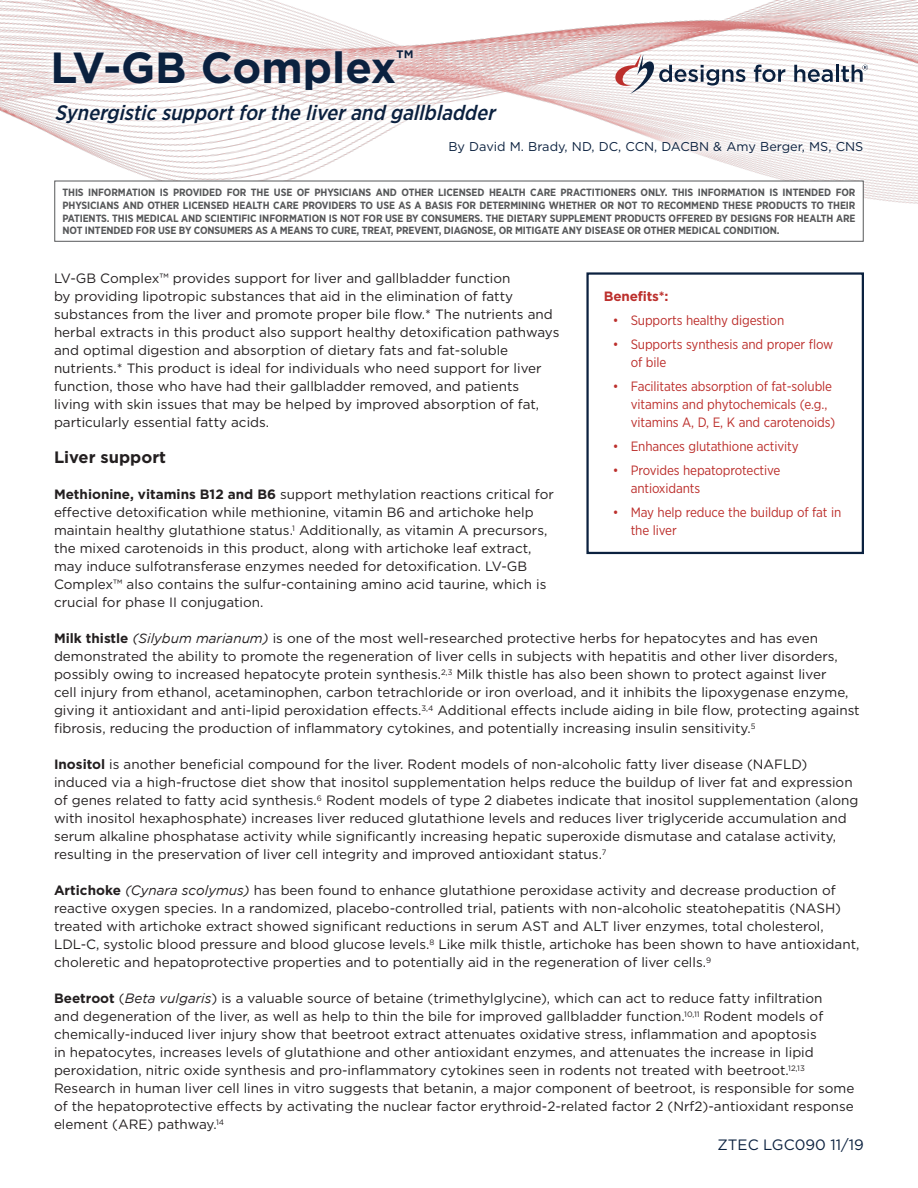
<style>
.page{position:relative;width:918px;height:1188px;background:#fff}
.page>*{position:absolute;margin:0;border:0;box-sizing:border-box;transform-origin:0 0}
.t1{font:700 43.5px "Gotham";color:#0b213f}
.t2{font:italic 500 21px "Gotham Narrow";color:#0b213f}
.t3{font:700 16.5px "Gotham";color:#231f20}
.t4{font:15px "Gotham";color:#0b213f}
.t5{font:13.5px/18px "Gotham";color:#231f20}
.t6{font:13.5px/18px "Gotham Narrow";letter-spacing:-.01em;color:#bc2f2c}
.t7{font:700 13.5px "Gotham";letter-spacing:-.01em;color:#bc2f2c}
.t8{font:12.75px "Gotham";color:#0b213f}
.t9{font:700 10.5px/12.6px "Gotham Narrow";letter-spacing:-.01em;color:#57585a;text-align:justify}
.s1{font-weight:700}
.s2{font-style:italic}
</style>
<div class="page">
<img style="left:0;top:0;width:918px;height:204px">
<svg style="left:608px;top:50px;width:137px;height:44px"></svg>
<svg style="left:754px;top:65px;width:31px;height:17px"></svg>
<svg style="left:794px;top:65px;width:39px;height:17px"></svg>
<hr style="left:836px;top:65px;width:3px;height:17px;background:#0b213f">
<svg style="left:841px;top:65px;width:27px;height:17px"></svg>
<div style="left:54px;top:181px;width:810px;height:61px;background:#fff;border:1px solid #57585a"></div>
<div style="left:440px;top:132px;width:432px;height:31px;background:#fff;opacity:.5"></div>
<div style="left:46px;top:95px;width:460px;height:38px;background:#fff;opacity:.51"></div>
<div style="left:45px;top:41px;width:377px;height:58px;background:#fff;opacity:.51"></div>
<div style="left:586px;top:272px;width:278px;height:282px;border:2px solid #0b213f"></div>
<p class="t1" style="left:51px;top:38px;width:364px">LV-GB Complex<sup>™</sup></p>
<p class="t2" style="left:55px;top:99px;width:448px">Synergisticsupportfortheliverand gallbladder</p>
<p class="t8" style="left:448px;top:139px;width:416px">By David M. Brady, ND, DC, CCN, DACBN &amp; Amy Berger, MS, CNS</p>
<p class="t9" style="left:62px;top:186px;width:795px">THIS INFORMATION IS PROVIDED FOR THE USE OF PHYSICIANS AND OTHER LICENSED HEALTH CARE PRACTITIONERS ONLY. THIS INFORMATION IS INTENDED FOR PHYSICIANS AND OTHER LICENSED HEALTH CARE PROVIDERS TO USE AS A BASIS FOR DETERMINING WHETHER OR NOT TO RECOMMEND THESE PRODUCTS TO THEIR PATIENTS. THIS MEDICAL AND SCIENTIFIC INFORMATION IS NOT FOR USE BY CONSUMERS. THE DIETARY SUPPLEMENT PRODUCTS OFFERED BY DESIGNS FOR HEALTH ARE NOT INTENDED FOR USE BY CONSUMERS AS A MEANS TO CURE, TREAT, PREVENT, DIAGNOSE, OR MITIGATE ANY DISEASE OR OTHER MEDICAL CONDITION.</p>
<p class="t5" style="left:54px;top:269px;width:507px">LV-GB Complex™ provides support for liver and gallbladder function<br>by providing lipotropic substances that aid in the elimination of fatty substances from the liver and promote proper bile flow.* The nutrients and herbal extracts in this product also support healthy detoxification pathways and optimal digestion and absorption of dietary fats and fat-soluble nutrients.* This product is ideal for individuals who need support for liver function, those who have had their gallbladder removed, and patients<br>living with skin issues that may be helped by improved absorption of fat, particularly essential fatty acids.</p>
<p class="t3" style="left:54px;top:446px;width:114px">Liver support</p>
<p class="t5" style="left:54px;top:485px;width:501px"><span class="s1">Methionine, vitamins B12 and B6</span> support methylation reactions critical for effective detoxification while methionine, vitamin B6 and artichoke help maintain healthy glutathione status.<sup>1</sup> Additionally, as vitamin A precursors, the mixed carotenoids in this product, along with artichoke leaf extract, may induce sulfotransferase enzymes needed for detoxification. LV-GB Complex™ also contains the sulfur-containing amino acid taurine, which is crucial for phase II conjugation.</p>
<p class="t5" style="left:54px;top:629px;width:807px"><span class="s1">Milk thistle</span> <span class="s2">(Silybum marianum)</span> is one of the most well-researched protective herbs for hepatocytes and has even demonstrated the ability to promote the regeneration of liver cells in subjects with hepatitis and other liver disorders, possibly owing to increased hepatocyte protein synthesis.<sup>2,3</sup> Milk thistle has also been shown to protect against liver<br>cell injury from ethanol, acetaminophen, carbon tetrachloride or iron overload, and it inhibits the lipoxygenase enzyme, giving it antioxidant and anti-lipid peroxidation effects.<sup>3,4</sup> Additional effects include aiding in bile flow, protecting against fibrosis, reducing the production of inflammatory cytokines, and potentially increasing insulin sensitivity.<sup>5</sup></p>
<p class="t5" style="left:54px;top:755px;width:806px"><span class="s1">Inositol</span> is another beneficial compound for the liver. Rodent models of non-alcoholic fatty liver disease (NAFLD) induced via a high-fructose diet show that inositol supplementation helps reduce the buildup of liver fat and expression of genes related to fatty acid synthesis.<sup>6</sup> Rodent models of type 2 diabetes indicate that inositol supplementation (along with inositol hexaphosphate) increases liver reduced glutathione levels and reduces liver triglyceride accumulation and serum alkaline phosphatase activity while significantly increasing hepatic superoxide dismutase and catalase activity, resulting in the preservation of liver cell integrity and improved antioxidant status.<sup>7</sup></p>
<p class="t5" style="left:54px;top:881px;width:807px"><span class="s1">Artichoke</span> <span class="s2">(Cynara scolymus)</span> has been found to enhance glutathione peroxidase activity and decrease production of reactive oxygen species. In a randomized, placebo-controlled trial, patients with non-alcoholic steatohepatitis (NASH) treated with artichoke extract showed significant reductions in serum AST and ALT liver enzymes, total cholesterol, LDL-C, systolic blood pressure and blood glucose levels.<sup>8</sup> Like milk thistle, artichoke has been shown to have antioxidant, choleretic and hepatoprotective properties and to potentially aid in the regeneration of liver cells.<sup>9</sup></p>
<p class="t5" style="left:54px;top:989px;width:802px"><span class="s1">Beetroot</span> (<span class="s2">Beta vulgaris</span>) is a valuable source of betaine (trimethylglycine), which can act to reduce fatty infiltration<br>and degeneration of the liver, as well as help to thin the bile for improved gallbladder function.<sup>10,11</sup> Rodent models of chemically-induced liver injury show that beetroot extract attenuates oxidative stress, inflammation and apoptosis<br>in hepatocytes, increases levels of glutathione and other antioxidant enzymes, and attenuates the increase in lipid peroxidation, nitric oxide synthesis and pro-inflammatory cytokines seen in rodents not treated with beetroot.<sup>12,13<br></sup>Research in human liver cell lines in vitro suggests that betanin, a major component of beetroot, is responsible for some of the hepatoprotective effects by activating the nuclear factor erythroid-2-related factor 2 (Nrf2)-antioxidant response element (ARE) pathway.<sup>14</sup></p>
<p class="t7" style="left:604px;top:287px;width:66px">Benefits*:</p>
<p class="t6" style="left:613px;top:311px;width:173px">• Supports healthy digestion</p>
<p class="t6" style="left:631px;top:335px;width:204px;text-indent:-18px">• Supports synthesis and proper flow of bile</p>
<p class="t6" style="left:631px;top:377px;width:206px;text-indent:-18px">• Facilitates absorption of fat-soluble vitamins and phytochemicals (e.g., vitamins A, D, E, K and carotenoids)</p>
<p class="t6" style="left:613px;top:437px;width:187px">• Enhances glutathione activity</p>
<p class="t6" style="left:631px;top:461px;width:151px;text-indent:-18px">• Provides hepatoprotective antioxidants</p>
<p class="t6" style="left:631px;top:503px;width:212px;text-indent:-18px">• May help reduce the buildup of fat in the liver</p>
<p class="t4" style="left:718px;top:1136px;width:148px">ZTEC LGC090 11/19</p>
</div>
